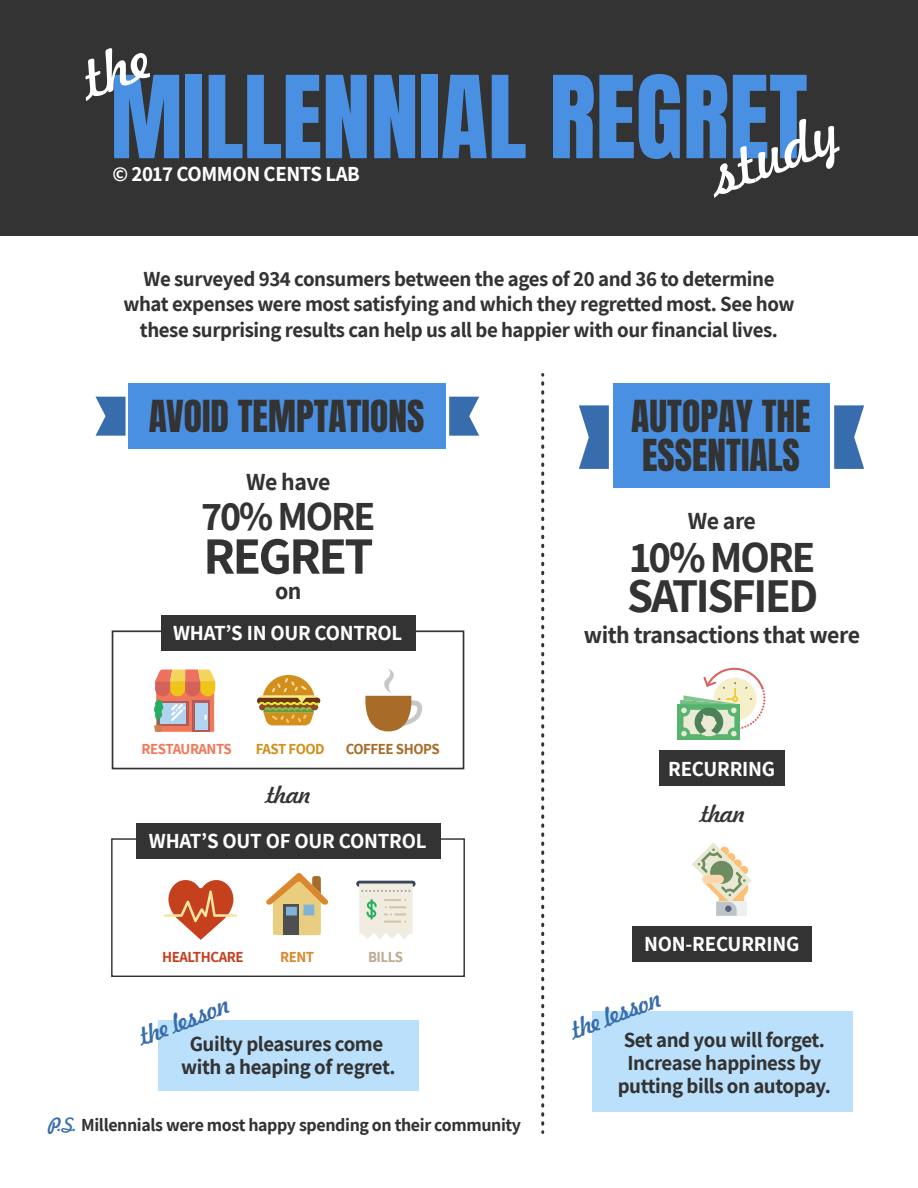
<style>
.page{position:relative;width:918px;height:1188px;background:#fff}
.page>*{position:absolute;margin:0;border:0;box-sizing:border-box;transform-origin:0 0}
.t1{font:97.2px "Anton";color:#4990e2}
.t2{font:55.5px "Freehand 521 BT Regular C";color:#fff}
.t3{font:700 52.5px "Assistant";letter-spacing:-.05em;color:#333}
.t4{font:700 47.25px "Assistant";letter-spacing:-.05em;color:#333}
.t5{font:700 43.35px "Assistant";letter-spacing:-.05em;color:#333}
.t6{font:700 40.35px "Assistant";letter-spacing:-.05em;color:#333}
.t7{font:37.5px/39px "Anton";color:#333}
.t8{font:25.5px "Freehand 521 BT Regular C";color:#376dac}
.t9{font:700 24px "Assistant";letter-spacing:-.02em;color:#333}
.t10{font:24px "Freehand 521 BT Regular C";letter-spacing:-.03em;color:#333}
.t11{font:700 21px/22.8px "Assistant";letter-spacing:-.02em;color:#333;text-align:center}
.t12{font:700 21px "Assistant";letter-spacing:-.01em;color:#fff}
.t13{font:700 18px "Assistant";letter-spacing:-.02em;color:#333}
.t14{font:700 15px "Assistant";letter-spacing:-.035em;color:#f0785a}
.t15{font:700 15px "Assistant";letter-spacing:-.03em;color:#a96b28}
.t16{font:700 15px "Assistant";letter-spacing:-.03em;color:#c5411e}
.t17{font:700 15px "Assistant";letter-spacing:-.035em;color:#d28f1b}
.t18{font:700 15px "Assistant";letter-spacing:-.03em;color:#bdaa91}
.t19{font:700 15px "Assistant";color:#db872e}
.s1{font-family:"Freehand 521 BT Regular C";font-weight:400;color:#376dac}
</style>
<div class="page">
<div style="left:0;top:0;width:918px;height:236px;background:#333"></div>
<div style="left:613px;top:383px;width:217px;height:105px;background:#4990e2"></div>
<svg style="left:579px;top:405px;width:30px;height:64px;background:#5986ba"></svg>
<svg style="left:834px;top:405px;width:30px;height:64px;background:#5986ba"></svg>
<div style="left:111px;top:838px;width:354px;height:139px;border:1px solid #333"></div>
<div style="left:136px;top:823px;width:304px;height:36px;background:#333"></div>
<svg style="left:541px;top:383px;width:3px;height:750px"></svg>
<div style="left:678px;top:704px;width:62px;height:36px;background:#56b46f"></div>
<svg style="left:680px;top:667px;width:85px;height:69px"></svg>
<svg style="left:692px;top:842px;width:60px;height:74px"></svg>
<div style="left:112px;top:630px;width:352px;height:139px;border:2px solid #333"></div>
<svg style="left:257px;top:697px;width:63px;height:7px"></svg>
<svg style="left:259px;top:675px;width:60px;height:50px"></svg>
<svg style="left:154px;top:670px;width:61px;height:62px;background:#d29f7e"></svg>
<svg style="left:365px;top:668px;width:57px;height:63px"></svg>
<div style="left:161px;top:615px;width:254px;height:36px;background:#333"></div>
<div style="left:659px;top:750px;width:126px;height:36px;background:#333"></div>
<div style="left:632px;top:926px;width:179px;height:36px;background:#333"></div>
<div style="left:158px;top:1020px;width:261px;height:70px;background:#bbe0fc"></div>
<div style="left:592px;top:1011px;width:261px;height:101px;background:#bbe0fc"></div>
<div style="left:129px;top:383px;width:317px;height:66px;background:#4990e2"></div>
<svg style="left:96px;top:397px;width:30px;height:39px"></svg>
<svg style="left:449px;top:397px;width:30px;height:39px"></svg>
<svg style="left:266px;top:873px;width:63px;height:62px"></svg>
<svg style="left:164px;top:880px;width:73px;height:60px"></svg>
<svg style="left:356px;top:881px;width:60px;height:6px"></svg>
<svg style="left:359px;top:884px;width:54px;height:55px;background:#e7e8d9"></svg>
<h1 class="t1" style="left:110px;top:68px;width:699px">MILLENNIAL REGRET</h1>
<h2 class="t2" style="left:699px;top:142px;width:136px;rotate:-21deg">study</h2>
<p class="t12" style="left:112px;top:160px;width:249px">© 2017 COMMON CENTS LAB</p>
<p class="t11" style="left:123px;top:265px;width:673px;line-height:25.5px">We surveyed 934 consumers between the ages of 20 and 36 to determine what expenses were most satisfying and which they regretted most. See how these surprising results can help us all be happier with our financial lives.</p>
<h3 class="t7" style="left:149px;top:399px;width:277px">AVOID TEMPTATIONS</h3>
<p class="t9" style="left:246px;top:466px;width:86px">We have</p>
<h3 class="t6" style="left:201px;top:489px;width:176px">70% MORE</h3>
<h3 class="t3" style="left:203px;top:520px;width:172px">REGRET</h3>
<p class="t9" style="left:275px;top:574px;width:28px">on</p>
<p class="t12" style="left:173px;top:619px;width:231px">WHAT’S IN OUR CONTROL</p>
<p class="t14" style="left:142px;top:739px;width:92px">RESTAURANTS</p>
<p class="t17" style="left:256px;top:739px;width:70px">FAST FOOD</p>
<p class="t15" style="left:346px;top:739px;width:95px">COFFEE SHOPS</p>
<p class="t10" style="left:267px;top:778px;width:46px">than</p>
<p class="t12" style="left:149px;top:826px;width:279px">WHAT’S OUT OF OUR CONTROL</p>
<p class="t16" style="left:162px;top:947px;width:83px">HEALTHCARE</p>
<p class="t19" style="left:280px;top:947px;width:36px">RENT</p>
<p class="t18" style="left:368px;top:947px;width:36px">BILLS</p>
<h3 class="t7" style="left:631px;top:399px;width:181px">AUTOPAY THE<br>ESSENTIALS</h3>
<p class="t9" style="left:688px;top:505px;width:70px">We are</p>
<h3 class="t5" style="left:630px;top:527px;width:187px">10% MORE</h3>
<h3 class="t4" style="left:627px;top:564px;width:192px">SATISFIED</h3>
<p class="t9" style="left:584px;top:619px;width:278px">with transactions that were</p>
<p class="t12" style="left:668px;top:754px;width:109px">RECURRING</p>
<p class="t10" style="left:701px;top:797px;width:46px">than</p>
<p class="t12" style="left:644px;top:930px;width:157px">NON-RECURRING</p>
<p class="t8" style="left:134px;top:1021px;width:96px;rotate:-21deg">the lesson</p>
<p class="t8" style="left:566px;top:1014px;width:96px;rotate:-21deg">the lesson</p>
<p class="t11" style="left:618px;top:1028px;width:215px">Set and you will forget.<br>Increase happiness by putting bills on autopay.</p>
<p class="t11" style="left:181px;top:1032px;width:216px">Guilty pleasures come with a heaping of regret.</p>
<p class="t13" style="left:49px;top:1113px;width:474px"><span class="s1">P.S.</span> Millennials were most happy spending on their community</p>
</div>
